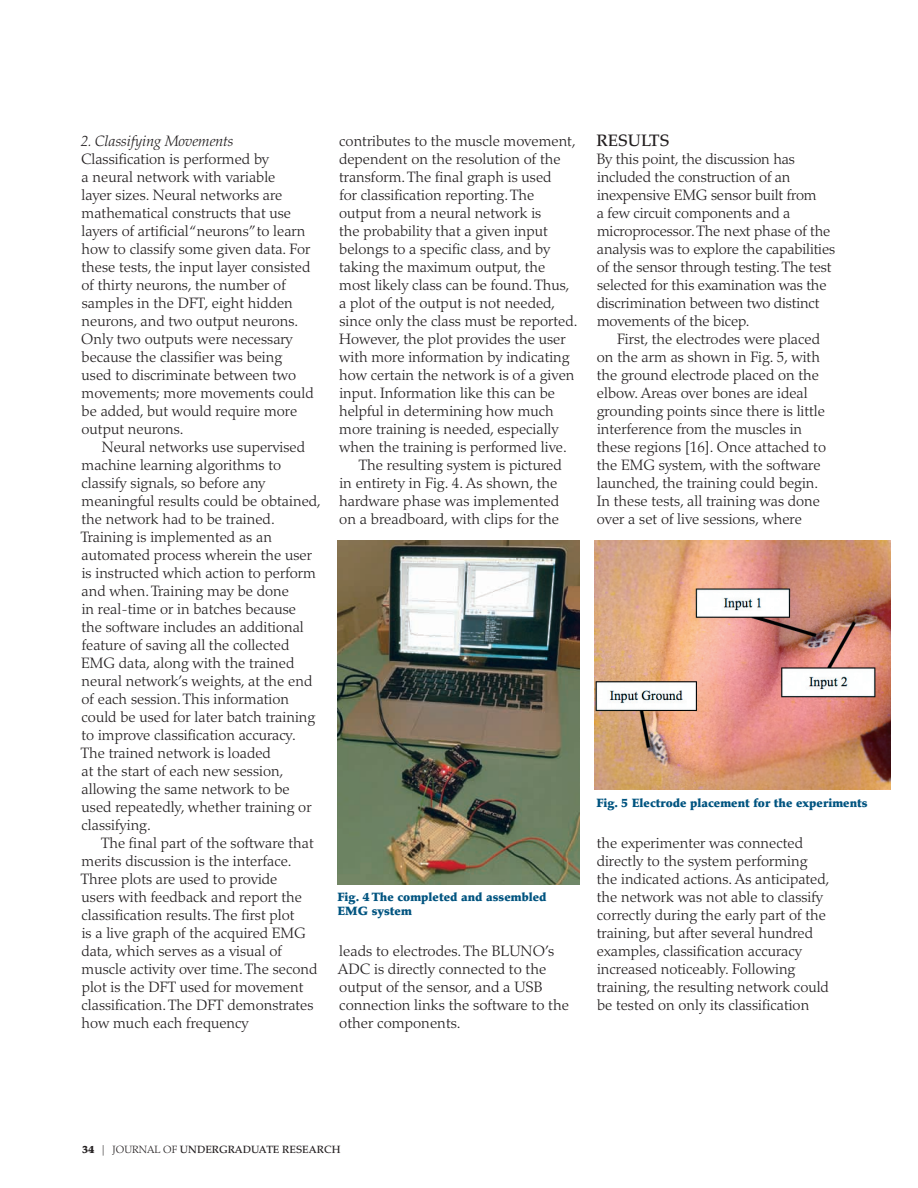
<style>
.page{position:relative;width:918px;height:1188px;background:#fff}
.page>*{position:absolute;margin:0;border:0;box-sizing:border-box;transform-origin:0 0}
.Article-Head{font:500 16.5px "Palatino";color:#231f20}
.Body_text{font:300 15px/18px "Palatino";color:#231f20}
.Body_text-italic{font:italic 300 15px "Palatino";color:#231f20}
.Photo_cutline{font:900 12px/13.5px "Palatino";color:#005480}
.t1{font:500 10.5px "Palatino";color:#231f20}
.s1{font-weight:900}
.s2{font-weight:300}
</style>
<div class="page">
<img style="left:338px;top:540px;width:241px;height:344px">
<img style="left:595px;top:541px;width:296px;height:248px">
<p class="Body_text-italic" style="left:81px;top:133px;width:154px">2. Classifying Movements</p>
<p class="Body_text" style="left:81px;top:150px;width:234px">Classification is performed by<br>a neural network with variable<br>layer sizes. Neural networks are mathematical constructs that use layers of artificial “neurons”to learn how to classify some given data. For these tests, the input layer consisted of thirty neurons, the number of samples in the DFT, eight hidden neurons, and two output neurons.<br>Only two outputs were necessary because the classifier was being used to discriminate between two movements; more movements could be added, but would require more output neurons.</p>
<p class="Body_text" style="left:81px;top:438px;width:242px;text-indent:21px">Neural networks use supervised machine learning algorithms to classify signals, so before any meaningful results could be obtained, the network had to be trained.<br>Training is implemented as an automated process wherein the user is instructed which action to perform and when. Training may be done<br>in real-time or in batches because<br>the software includes an additional feature of saving all the collected<br>EMG data, along with the trained neural network’s weights, at the end of each session. This information could be used for later batch training to improve classification accuracy.<br>The trained network is loaded<br>at the start of each new session, allowing the same network to be used repeatedly, whether training or classifying.</p>
<p class="Body_text" style="left:81px;top:834px;width:238px;text-indent:20px">The final part of the software that merits discussion is the interface.<br>Three plots are used to provide<br>users with feedback and report the classification results. The first plot<br>is a live graph of the acquired EMG data, which serves as a visual of muscle activity over time. The second plot is the DFT used for movement classification. The DFT demonstrates how much each frequency</p>
<p class="Body_text" style="left:339px;top:132px;width:240px">contributes to the muscle movement, dependent on the resolution of the transform. The final graph is used<br>for classification reporting. The output from a neural network is<br>the probability that a given input belongs to a specific class, and by taking the maximum output, the most likely class can be found. Thus, a plot of the output is not needed, since only the class must be reported.<br>However, the plot provides the user with more information by indicating how certain the network is of a given input. Information like this can be helpful in determining how much more training is needed, especially when the training is performed live.</p>
<p class="Body_text" style="left:339px;top:456px;width:224px;text-indent:20px">The resulting system is pictured in entirety in Fig. 4. As shown, the hardware phase was implemented on a breadboard, with clips for the</p>
<p class="Photo_cutline" style="left:338px;top:890px;width:211px">Fig. 4 The completed and assembled<br>EMG system</p>
<p class="Body_text" style="left:338px;top:942px;width:233px">leads to electrodes. The BLUNO’s<br>ADC is directly connected to the output of the sensor, and a USB connection links the software to the other components.</p>
<p class="Article-Head" style="left:596px;top:131px;width:75px">RESULTS</p>
<p class="Body_text" style="left:597px;top:150px;width:240px">By this point, the discussion has included the construction of an inexpensive EMG sensor built from<br>a few circuit components and a microprocessor. The next phase of the analysis was to explore the capabilities of the sensor through testing. The test selected for this examination was the discrimination between two distinct movements of the bicep.</p>
<p class="Body_text" style="left:597px;top:330px;width:231px;text-indent:20px">First, the electrodes were placed on the arm as shown in Fig. 5, with the ground electrode placed on the elbow. Areas over bones are ideal grounding points since there is little interference from the muscles in these regions [16]. Once attached to the EMG system, with the software launched, the training could begin.<br>In these tests, all training was done over a set of live sessions, where</p>
<p class="Photo_cutline" style="left:596px;top:797px;width:273px">Fig. 5 Electrode placement for the experiments</p>
<p class="Body_text" style="left:597px;top:834px;width:234px">the experimenter was connected directly to the system performing the indicated actions. As anticipated, the network was not able to classify correctly during the early part of the training, but after several hundred examples, classification accuracy increased noticeably. Following training, the resulting network could be tested on only its classification</p>
<p class="t1" style="left:82px;top:1143px;width:260px"><span class="s1">34</span> <span class="s2">| JOURNAL OF</span> UNDERGRADUATE RESEARCH</p>
</div>
